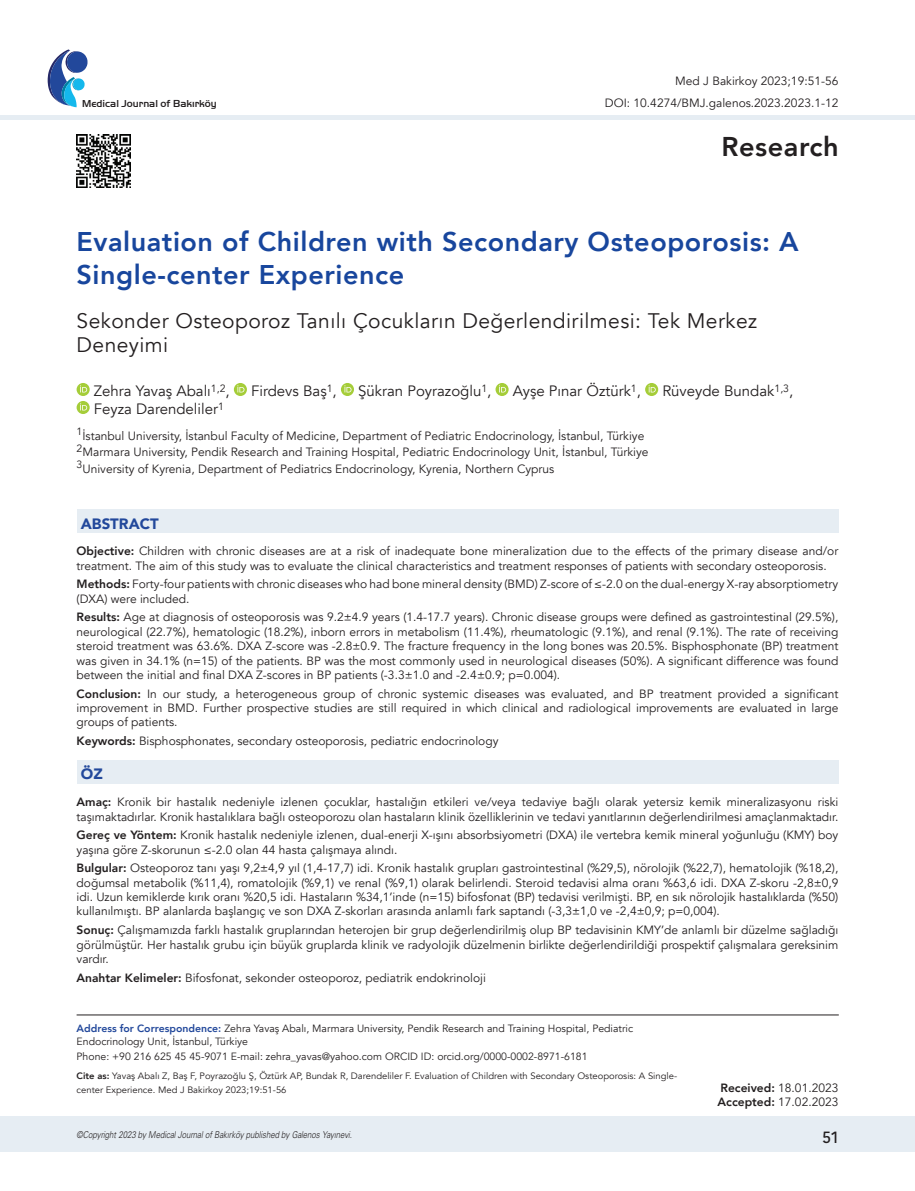
<style>
.page{position:relative;width:915px;height:1191px;background:#fff}
.page>*{position:absolute;margin:0;border:0;box-sizing:border-box;transform-origin:0 0}
.t1{font:800 27.15px "Avenir";letter-spacing:.02em;color:#231f20}
.t2{font:800 27px/32.4px "Avenir";letter-spacing:.02em;color:#18469d}
.t3{font:21px/24px "Avenir";letter-spacing:.02em;color:#231f20}
.t4{font:500 16.5px "Kohinoor Devanagari";color:#231f20}
.t5{font:15px "Avenir";color:#231f20}
.t6{font:900 15px "Avenir";color:#22489b}
.t7{font:12px/14.4px "Avenir";color:#231f20}
.t8{font:10.5px/12.8px "Avenir";color:#231f20}
.t9{font:500 10.5px "Handel Got D";color:#231f20}
.t10{font:9.45px "Univers Light Ita Tr";letter-spacing:-.005em;color:#231f20;scale:.83 1}
.t11{font:9.3px/13.5px "Avenir";color:#231f20}
.s1{font-weight:800}
.s2{font-weight:800;color:#22489b}
</style>
<div class="page">
<div style="left:0;top:1116px;width:914px;height:35px;background:#e6edf3"></div>
<hr style="left:0;top:115px;width:914px;height:4px;background:#e6edf3">
<svg style="left:48px;top:49px;width:40px;height:58px"></svg>
<hr style="left:77px;top:1014px;width:761px;height:1px;background:#231f20">
<img style="left:77px;top:134px;width:53px;height:54px">
<svg style="left:77px;top:383px;width:13px;height:13px"></svg>
<svg style="left:80px;top:385px;width:7px;height:7px"></svg>
<svg style="left:234px;top:383px;width:13px;height:13px"></svg>
<svg style="left:237px;top:385px;width:7px;height:7px"></svg>
<svg style="left:341px;top:383px;width:13px;height:13px"></svg>
<svg style="left:344px;top:385px;width:7px;height:7px"></svg>
<svg style="left:495px;top:383px;width:13px;height:13px"></svg>
<svg style="left:499px;top:385px;width:7px;height:7px"></svg>
<svg style="left:645px;top:383px;width:13px;height:13px"></svg>
<svg style="left:648px;top:385px;width:7px;height:7px"></svg>
<svg style="left:77px;top:401px;width:13px;height:13px"></svg>
<svg style="left:80px;top:403px;width:7px;height:7px"></svg>
<div style="left:77px;top:509px;width:761px;height:24px;background:#e6edf3"></div>
<div style="left:77px;top:760px;width:761px;height:23px;background:#e6edf3"></div>
<p class="t9" style="left:82px;top:98px;width:136px">Medical Journal of Bakırköy</p>
<p class="t7" style="left:675px;top:74px;width:164px">Med J Bakirkoy 2023;19:51-56</p>
<p class="t7" style="left:604px;top:96px;width:235px">DOI: 10.4274/BMJ.galenos.2023.2023.1-12</p>
<h1 class="t1" style="left:721px;top:126px;width:119px">Research</h1>
<h2 class="t2" style="left:77px;top:226px;width:723px">Evaluation of Children with Secondary Osteoporosis: A<br>Single-center Experience</h2>
<h3 class="t3" style="left:77px;top:309px;width:681px">Sekonder Osteoporoz Tanılı Çocukların Değerlendirilmesi: Tek Merkez<br>Deneyimi</h3>
<p class="t5" style="left:94px;top:382px;width:137px">Zehra Yavaş Abalı<sup>1,2</sup>,</p>
<p class="t5" style="left:251px;top:382px;width:87px">Firdevs Baş<sup>1</sup>,</p>
<p class="t5" style="left:358px;top:382px;width:135px">Şükran Poyrazoğlu<sup>1</sup>,</p>
<p class="t5" style="left:512px;top:382px;width:130px">Ayşe Pınar Öztürk<sup>1</sup>,</p>
<p class="t5" style="left:662px;top:382px;width:132px">Rüveyde Bundak<sup>1,3</sup>,</p>
<p class="t5" style="left:94px;top:400px;width:132px">Feyza Darendeliler<sup>1</sup></p>
<p class="t7" style="left:77px;top:428px;width:573px;line-height:16.5px"><sup>1</sup>İstanbul University, İstanbul Faculty of Medicine, Department of Pediatric Endocrinology, İstanbul, Türkiye<br><sup>2</sup>Marmara University, Pendik Research and Training Hospital, Pediatric Endocrinology Unit, İstanbul, Türkiye<br><sup>3</sup>University of Kyrenia, Department of Pediatrics Endocrinology, Kyrenia, Northern Cyprus</p>
<p class="t6" style="left:81px;top:510px;width:79px">ABSTRACT</p>
<p class="t7" style="left:77px;top:544px;width:763px"><span class="s1">Objective:</span> Children with chronic diseases are at a risk of inadequate bone mineralization due to the effects of the primary disease and/or treatment. The aim of this study was to evaluate the clinical characteristics and treatment responses of patients with secondary osteoporosis.</p>
<p class="t7" style="left:77px;top:577px;width:763px"><span class="s1">Methods:</span> Forty-four patients with chronic diseases who had bone mineral density (BMD) Z-score of ≤-2.0 on the dual-energy X-ray absorptiometry (DXA) were included.</p>
<p class="t7" style="left:77px;top:610px;width:763px;text-align:justify"><span class="s1">Results:</span> Age at diagnosis of osteoporosis was 9.2±4.9 years (1.4-17.7 years). Chronic disease groups were defined as gastrointestinal (29.5%), neurological (22.7%), hematologic (18.2%), inborn errors in metabolism (11.4%), rheumatologic (9.1%), and renal (9.1%). The rate of receiving steroid treatment was 63.6%. DXA Z-score was -2.8±0.9. The fracture frequency in the long bones was 20.5%. Bisphosphonate (BP) treatment was given in 34.1% (n=15) of the patients. BP was the most commonly used in neurological diseases (50%). A significant difference was found between the initial and final DXA Z-scores in BP patients (-3.3±1.0 and -2.4±0.9; p=0.004).</p>
<p class="t7" style="left:77px;top:686px;width:763px;text-align:justify"><span class="s1">Conclusion:</span> In our study, a heterogeneous group of chronic systemic diseases was evaluated, and BP treatment provided a significant improvement in BMD. Further prospective studies are still required in which clinical and radiological improvements are evaluated in large groups of patients.</p>
<p class="t7" style="left:77px;top:734px;width:423px"><span class="s1">Keywords:</span> Bisphosphonates, secondary osteoporosis, pediatric endocrinology</p>
<p class="t6" style="left:81px;top:761px;width:23px">ÖZ</p>
<p class="t7" style="left:77px;top:795px;width:763px"><span class="s1">Amaç:</span> Kronik bir hastalık nedeniyle izlenen çocuklar, hastalığın etkileri ve/veya tedaviye bağlı olarak yetersiz kemik mineralizasyonu riski taşımaktadırlar. Kronik hastalıklara bağlı osteoporozu olan hastaların klinik özelliklerinin ve tedavi yanıtlarının değerlendirilmesi amaçlanmaktadır.</p>
<p class="t7" style="left:77px;top:828px;width:763px"><span class="s1">Gereç ve Yöntem:</span> Kronik hastalık nedeniyle izlenen, dual-enerji X-ışını absorbsiyometri (DXA) ile vertebra kemik mineral yoğunluğu (KMY) boy yaşına göre Z-skorunun ≤-2.0 olan 44 hasta çalışmaya alındı.</p>
<p class="t7" style="left:77px;top:861px;width:763px;text-align:justify"><span class="s1">Bulgular:</span> Osteoporoz tanı yaşı 9,2±4,9 yıl (1,4-17,7) idi. Kronik hastalık grupları gastrointestinal (%29,5), nörolojik (%22,7), hematolojik (%18,2), doğumsal metabolik (%11,4), romatolojik (%9,1) ve renal (%9,1) olarak belirlendi. Steroid tedavisi alma oranı %63,6 idi. DXA Z-skoru -2,8±0,9 idi. Uzun kemiklerde kırık oranı %20,5 idi. Hastaların %34,1’inde (n=15) bifosfonat (BP) tedavisi verilmişti. BP, en sık nörolojik hastalıklarda (%50) kullanılmıştı. BP alanlarda başlangıç ve son DXA Z-skorları arasında anlamlı fark saptandı (-3,3±1,0 ve -2,4±0,9; p=0,004).</p>
<p class="t7" style="left:77px;top:923px;width:763px;text-align:justify"><span class="s1">Sonuç:</span> Çalışmamızda farklı hastalık gruplarından heterojen bir grup değerlendirilmiş olup BP tedavisinin KMY’de anlamlı bir düzelme sağladığı görülmüştür. Her hastalık grubu için büyük gruplarda klinik ve radyolojik düzelmenin birlikte değerlendirildiği prospektif çalışmalara gereksinim vardır.</p>
<p class="t7" style="left:77px;top:970px;width:411px"><span class="s1">Anahtar Kelimeler:</span> Bifosfonat, sekonder osteoporoz, pediatrik endokrinoloji</p>
<p class="t8" style="left:77px;top:1022px;width:558px"><span class="s2">Address for Correspondence:</span> Zehra Yavaş Abalı, Marmara University, Pendik Research and Training Hospital, Pediatric<br>Endocrinology Unit, İstanbul, Türkiye</p>
<p class="t8" style="left:77px;top:1050px;width:512px">Phone: +90 216 625 45 45-9071 E-mail: zehra_yavas@yahoo.com ORCID ID: orcid.org/0000-0002-8971-6181</p>
<p class="t11" style="left:77px;top:1069px;width:602px"><span class="s1">Cite as:</span> Yavaş Abalı Z, Baş F, Poyrazoğlu Ş, Öztürk AP, Bundak R, Darendeliler F. Evaluation of Children with Secondary Osteoporosis: A Single&shy;center Experience. Med J Bakirkoy 2023;19:51-56</p>
<p class="t10" style="left:77px;top:1128px;width:333px">©Copyright 2023 by Medical Journal of Bakırköy published by Galenos Yayınevi.</p>
<p class="t7" style="left:717px;top:1080px;width:122px"><span class="s1">Received:</span> 18.01.2023<br><span class="s1">Accepted:</span> 17.02.2023</p>
<h3 class="t4" style="left:821px;top:1127px;width:18px">51</h3>
</div>
